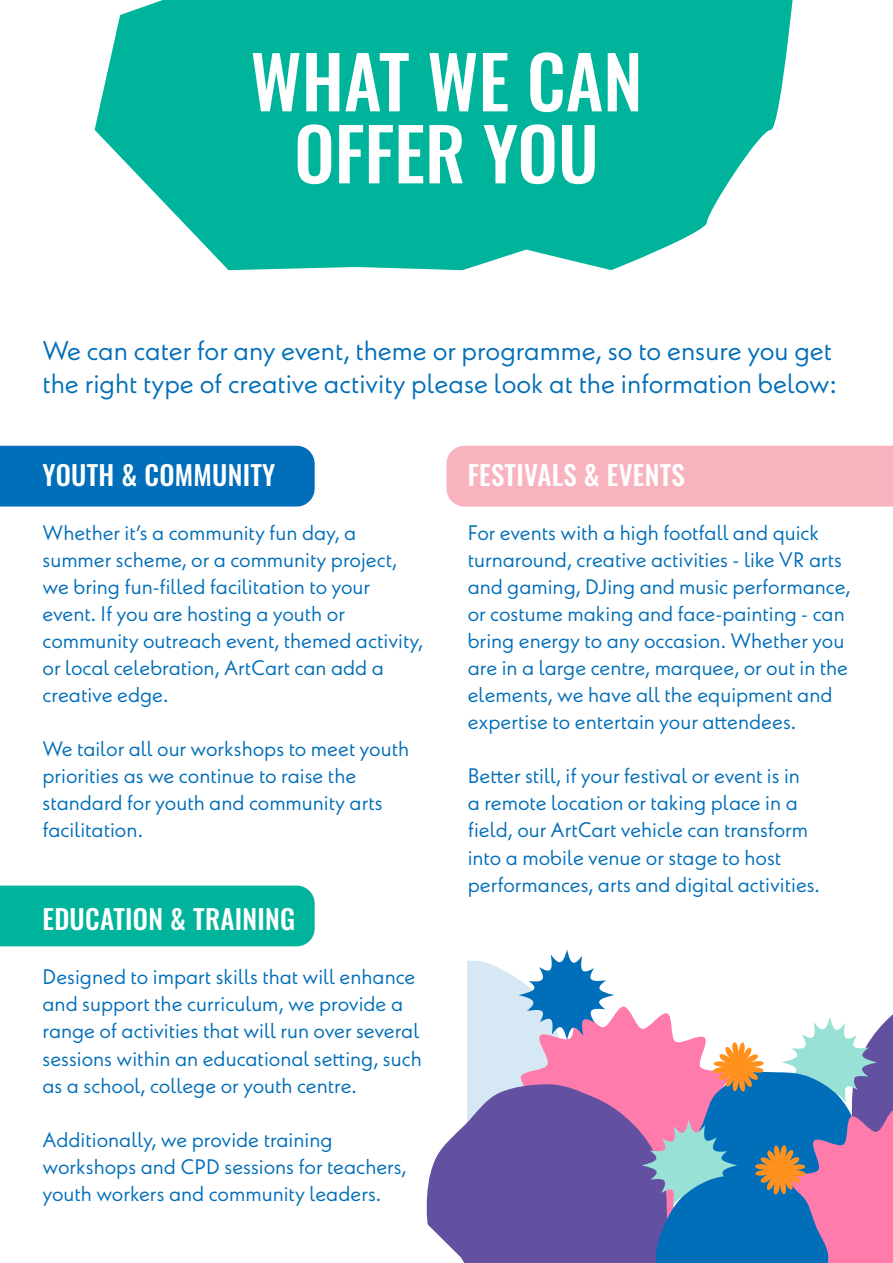
<style>
.page{position:relative;width:893px;height:1263px;background:#fff}
.page>*{position:absolute;margin:0;border:0;box-sizing:border-box;transform-origin:0 0}
.t1{font:500 72px/72px "Oswald";color:#fff;text-align:center}
.t2{font:27px/33px "Neue Kabel";color:#006eb8}
.t3{font:500 27px "Oswald";letter-spacing:.01em;color:#fff}
.t4{font:21px/27px "Neue Kabel";color:#006eb8}
</style>
<div class="page">
<svg style="left:95px;top:0;width:698px;height:270px;background:#23bea8"></svg>
<div style="left:0;top:446px;width:315px;height:60px;background:#006eb8"></div>
<div style="left:446px;top:446px;width:447px;height:60px;background:#f8b3bf"></div>
<div style="left:0;top:885px;width:315px;height:61px;background:#00b49b"></div>
<svg style="left:427px;top:949px;width:466px;height:314px"></svg>
<h1 class="t1" style="left:250px;top:51px;width:394px">WHAT WE CAN<br>OFFER YOU</h1>
<p class="t2" style="left:43px;top:334px;width:796px">We can cater for any event, theme or programme, so to ensure you get the right type of creative activity please look at the information below:</p>
<p class="t3" style="left:43px;top:461px;width:234px">YOUTH &amp; COMMUNITY</p>
<p class="t4" style="left:43px;top:519px;width:382px">Whether it’s a community fun day, a summer scheme, or a community project, we bring fun-filled facilitation to your event. If you are hosting a youth or community outreach event, themed activity, or local celebration, ArtCart can add a creative edge.</p>
<p class="t4" style="left:43px;top:735px;width:368px">We tailor all our workshops to meet youth priorities as we continue to raise the standard for youth and community arts facilitation.</p>
<p class="t3" style="left:43px;top:905px;width:254px">EDUCATION &amp; TRAINING</p>
<p class="t4" style="left:43px;top:963px;width:381px">Designed to impart skills that will enhance and support the curriculum, we provide a range of activities that will run over several sessions within an educational setting, such as a school, college or youth centre.</p>
<p class="t4" style="left:43px;top:1125px;width:366px">Additionally, we provide training workshops and CPD sessions for teachers, youth workers and community leaders.</p>
<p class="t3" style="left:468px;top:461px;width:219px">FESTIVALS &amp; EVENTS</p>
<p class="t4" style="left:468px;top:519px;width:384px">For events with a high footfall and quick turnaround, creative activities - like VR arts and gaming, DJing and music performance, or costume making and face-painting - can bring energy to any occasion. Whether you are in a large centre, marquee, or out in the elements, we have all the equipment and expertise to entertain your attendees.</p>
<p class="t4" style="left:468px;top:762px;width:354px">Better still, if your festival or event is in<br>a remote location or taking place in a field, our ArtCart vehicle can transform into a mobile venue or stage to host performances, arts and digital activities.</p>
</div>
